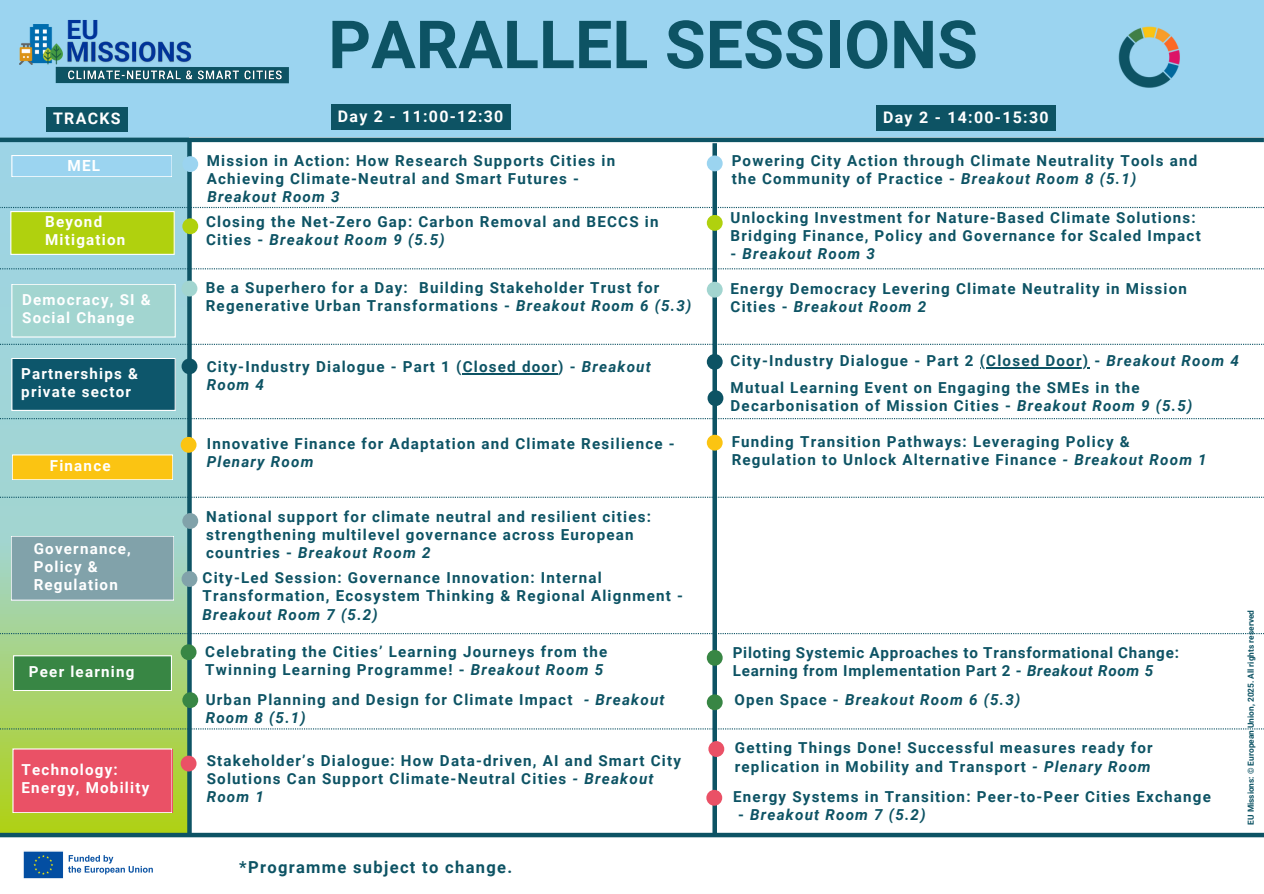
<style>
.page{position:relative;width:1264px;height:894px;background:#fff}
.page>*{position:absolute;margin:0;border:0;box-sizing:border-box;transform-origin:0 0}
.t1{font:700 66.45px "Roboto";color:#0d5364}
.t2{font:700 26.4px "Roboto";color:#039}
.t3{font:700 16.5px "Roboto";letter-spacing:.08em;color:#0d5364}
.t4{font:700 15.9px "Roboto";letter-spacing:.08em;color:#fff}
.t5{font:700 15.3px "Roboto";color:#fff}
.t6{font:700 15.15px/18px "Roboto";letter-spacing:.08em;color:#0d5364}
.t7{font:700 15.15px/18px "Roboto";letter-spacing:.08em;color:#fff}
.t8{font:700 15.15px/18px "Roboto";letter-spacing:.05em;color:#0d5364}
.t9{font:italic 700 15.15px "Roboto";letter-spacing:.08em;color:#0d5364}
.t10{font:700 8.25px "Roboto";color:#0d5364}
.s1{font-style:italic}
.s2{font-style:normal}
</style>
<div class="page">
<svg style="left:0;top:137px;width:189px;height:695px;background:#a4d4ae"></svg>
<div style="left:0;top:0;width:1263px;height:137px;background:#9bd4f0"></div>
<hr style="left:0;top:138px;width:1263px;height:4px;background:#0d5364">
<div style="left:56px;top:67px;width:233px;height:16px;background:#0d5364"></div>
<img style="left:19px;top:25px;width:43px;height:39px">
<img style="left:64px;top:41px;width:128px;height:26px">
<img style="left:68px;top:70px;width:214px;height:10px">
<img style="left:23px;top:851px;width:130px;height:28px">
<img style="left:1118px;top:26px;width:62px;height:62px">
<div style="left:0;top:832px;width:1263px;height:5px;background:#0d5364"></div>
<div style="left:187px;top:140px;width:5px;height:694px;background:#0d5364"></div>
<div style="left:712px;top:143px;width:5px;height:691px;background:#0d5364"></div>
<div style="left:182px;top:156px;width:16px;height:16px;background:#9bd4f0;border-radius:50%"></div>
<div style="left:706px;top:155px;width:16px;height:16px;background:#9bd4f0;border-radius:50%"></div>
<div style="left:12px;top:284px;width:163px;height:53px;background:#a2d5d0"></div>
<div style="left:12px;top:284px;width:163px;height:53px;border:1px solid #fff"></div>
<div style="left:12px;top:358px;width:163px;height:52px;background:#0d566b"></div>
<div style="left:12px;top:358px;width:163px;height:52px;border:1px solid #fff"></div>
<div style="left:12px;top:455px;width:161px;height:24px;background:#fbc412"></div>
<div style="left:11px;top:536px;width:163px;height:64px;background:#81a2aa"></div>
<div style="left:11px;top:536px;width:163px;height:64px;border:1px solid #fff"></div>
<div style="left:14px;top:655px;width:157px;height:35px;background:#388644"></div>
<div style="left:14px;top:655px;width:157px;height:35px;border:1px solid #fff"></div>
<div style="left:182px;top:218px;width:16px;height:16px;background:#b0d10e;border-radius:50%"></div>
<div style="left:706px;top:215px;width:16px;height:16px;background:#b0d10e;border-radius:50%"></div>
<div style="left:181px;top:280px;width:16px;height:16px;background:#a2d5d0;border-radius:50%"></div>
<div style="left:13px;top:748px;width:159px;height:64px;background:#ea5166"></div>
<div style="left:706px;top:282px;width:16px;height:15px;background:#a2d5d0;border-radius:50%"></div>
<div style="left:181px;top:358px;width:16px;height:16px;background:#0d5364;border-radius:50%"></div>
<div style="left:706px;top:354px;width:16px;height:15px;background:#0d5364;border-radius:50%"></div>
<div style="left:181px;top:437px;width:15px;height:15px;background:#fbc412;border-radius:50%"></div>
<div style="left:706px;top:434px;width:16px;height:16px;background:#fbc412;border-radius:50%"></div>
<div style="left:12px;top:155px;width:160px;height:22px;background:#9bd4f0"></div>
<div style="left:12px;top:155px;width:160px;height:22px;border:1px solid #fff"></div>
<div style="left:11px;top:211px;width:163px;height:43px;background:#b0d10e"></div>
<div style="left:11px;top:211px;width:163px;height:43px;border:1px solid #fff"></div>
<svg style="left:0;top:207px;width:1263px;height:1px"></svg>
<svg style="left:0;top:268px;width:1263px;height:1px"></svg>
<svg style="left:0;top:344px;width:1263px;height:1px"></svg>
<svg style="left:0;top:418px;width:1263px;height:1px"></svg>
<svg style="left:0;top:496px;width:1263px;height:1px"></svg>
<svg style="left:0;top:632px;width:1262px;height:2px"></svg>
<div style="left:47px;top:107px;width:81px;height:24px;background:#0d5364"></div>
<div style="left:331px;top:104px;width:180px;height:25px;background:#0d5364"></div>
<div style="left:876px;top:105px;width:180px;height:25px;background:#0d5364"></div>
<div style="left:706px;top:649px;width:16px;height:16px;background:#388644;border-radius:50%"></div>
<hr style="left:462px;top:373px;width:96px;height:1px;background:#0d5364">
<hr style="left:979px;top:367px;width:110px;height:1px;background:#0d5364">
<div style="left:707px;top:390px;width:16px;height:16px;background:#0d5364;border-radius:50%"></div>
<div style="left:182px;top:513px;width:16px;height:15px;background:#81a2aa;border-radius:50%"></div>
<svg style="left:0;top:728px;width:1263px;height:1px"></svg>
<div style="left:706px;top:694px;width:16px;height:16px;background:#388644;border-radius:50%"></div>
<div style="left:181px;top:644px;width:15px;height:15px;background:#388644;border-radius:50%"></div>
<div style="left:182px;top:692px;width:16px;height:15px;background:#388644;border-radius:50%"></div>
<div style="left:181px;top:755px;width:15px;height:16px;background:#ea5166;border-radius:50%"></div>
<div style="left:708px;top:740px;width:16px;height:16px;background:#ea5166;border-radius:50%"></div>
<div style="left:706px;top:789px;width:16px;height:16px;background:#ea5166;border-radius:50%"></div>
<div style="left:181px;top:571px;width:16px;height:15px;background:#81a2aa;border-radius:50%"></div>
<p class="t2" style="left:67px;top:14px;width:34px">EU</p>
<h4 class="t1" style="left:328px;top:6px;width:651px">PARALLEL SESSIONS</h4>
<h4 class="t4" style="left:53px;top:109px;width:69px">TRACKS</h4>
<h4 class="t4" style="left:338px;top:107px;width:167px">Day 2 - 11:00-12:30</h4>
<p class="t4" style="left:883px;top:108px;width:167px">Day 2 - 14:00-15:30</p>
<h4 class="t5" style="left:67px;top:156px;width:34px">MEL</h4>
<h4 class="t7" style="left:45px;top:213px;width:82px">Beyond<br>Mitigation</h4>
<h3 class="t7" style="left:22px;top:291px;width:130px">Democracy, SI &amp;<br>Social Change</h3>
<p class="t6" style="left:207px;top:152px;width:410px">Mission in Action: How Research Supports Cities in<br>Achieving Climate-Neutral and Smart Futures -</p>
<h4 class="t9" style="left:207px;top:188px;width:134px">Breakout Room 3</h4>
<h4 class="t6" style="left:731px;top:152px;width:467px">Powering City Action through Climate Neutrality Tools and the Community of Practice - <span class="s1">Breakout Room 8 (5.1)</span></h4>
<p class="t6" style="left:206px;top:213px;width:454px">Closing the Net-Zero Gap: Carbon Removal and BECCS in<br>Cities - <span class="s1">Breakout Room 9 (5.5)</span></p>
<p class="t6" style="left:730px;top:208px;width:472px">Unlocking Investment for Nature-Based Climate Solutions:<br>Bridging Finance, Policy and Governance for Scaled Impact</p>
<p class="t9" style="left:730px;top:244px;width:146px"><span class="s2">-</span> Breakout Room 3</p>
<h4 class="t6" style="left:206px;top:279px;width:487px">Be a Superhero for a Day: Building Stakeholder Trust for<br>Regenerative Urban Transformations - <span class="s1">Breakout Room 6 (5.3)</span></h4>
<p class="t6" style="left:730px;top:280px;width:458px">Energy Democracy Levering Climate Neutrality in Mission<br>Cities - <span class="s1">Breakout Room 2</span></p>
<h4 class="t7" style="left:21px;top:364px;width:118px">Partnerships &amp; private sector</h4>
<h4 class="t7" style="left:50px;top:456px;width:62px">Finance</h4>
<p class="t7" style="left:34px;top:539px;width:99px">Governance,<br>Policy &amp;<br>Regulation</p>
<p class="t7" style="left:29px;top:662px;width:107px">Peer learning</p>
<h3 class="t7" style="left:22px;top:760px;width:129px">Technology:<br>Energy, Mobility</h3>
<h4 class="t6" style="left:207px;top:357px;width:445px">City-Industry Dialogue - Part 1 (Closed door) - <span class="s1">Breakout<br>Room 4</span></h4>
<h4 class="t6" style="left:730px;top:352px;width:510px">City-Industry Dialogue - Part 2 (Closed Door) - <span class="s1">Breakout Room 4</span></h4>
<p class="t6" style="left:730px;top:378px;width:463px">Mutual Learning Event on Engaging the SMEs in the<br>Decarbonisation of Mission Cities - <span class="s1">Breakout Room 9 (5.5)</span></p>
<p class="t6" style="left:207px;top:435px;width:469px">Innovative Finance for Adaptation and Climate Resilience -<br><span class="s1">Plenary Room</span></p>
<p class="t6" style="left:731px;top:433px;width:476px">Funding Transition Pathways: Leveraging Policy &amp;<br>Regulation to Unlock Alternative Finance <span class="s1">- Breakout Room 1</span></p>
<h4 class="t6" style="left:206px;top:507px;width:446px">National support for climate neutral and resilient cities: strengthening multilevel governance across European countries - <span class="s1">Breakout Room 2</span></h4>
<h4 class="t6" style="left:202px;top:569px;width:482px">City-Led Session: Governance Innovation: Internal<br>Transformation, Ecosystem Thinking &amp; Regional Alignment -<br><span class="s1">Breakout Room 7 (5.2)</span></h4>
<h4 class="t6" style="left:205px;top:642px;width:404px">Celebrating the Cities’ Learning Journeys from the<br>Twinning Learning Programme! - <span class="s1">Breakout Room 5</span></h4>
<p class="t6" style="left:206px;top:690px;width:460px">Urban Planning and Design for Climate Impact <span class="s1">- Breakout<br>Room 8 (5.1)</span></p>
<p class="t6" style="left:207px;top:751px;width:476px">Stakeholder’s Dialogue: How Data-driven, AI and Smart City<br>Solutions Can Support Climate-Neutral Cities <span class="s1">- Breakout<br>Room 1</span></p>
<p class="t8" style="left:732px;top:643px;width:447px">Piloting Systemic Approaches to Transformational Change:<br>Learning from Implementation Part 2 - <span class="s1">Breakout Room 5</span></p>
<p class="t9" style="left:734px;top:690px;width:287px"><span class="s2">Open Space -</span> Breakout Room 6 (5.3)</p>
<h4 class="t6" style="left:734px;top:739px;width:419px">Getting Things Done! Successful measures ready for replication in Mobility and Transport <span class="s1">- Plenary Room</span></h4>
<p class="t6" style="left:733px;top:787px;width:479px">Energy Systems in Transition: Peer-to-Peer Cities Exchange</p>
<p class="t9" style="left:738px;top:806px;width:189px"><span class="s2">-</span> Breakout Room 7 (5.2)</p>
<h4 class="t10" style="left:1246px;top:824px;width:216px;rotate:-90deg">EU Missions: © European Union, 2025. All rights reserved</h4>
<h4 class="t3" style="left:239px;top:857px;width:274px">*Programme subject to change.</h4>
</div>
